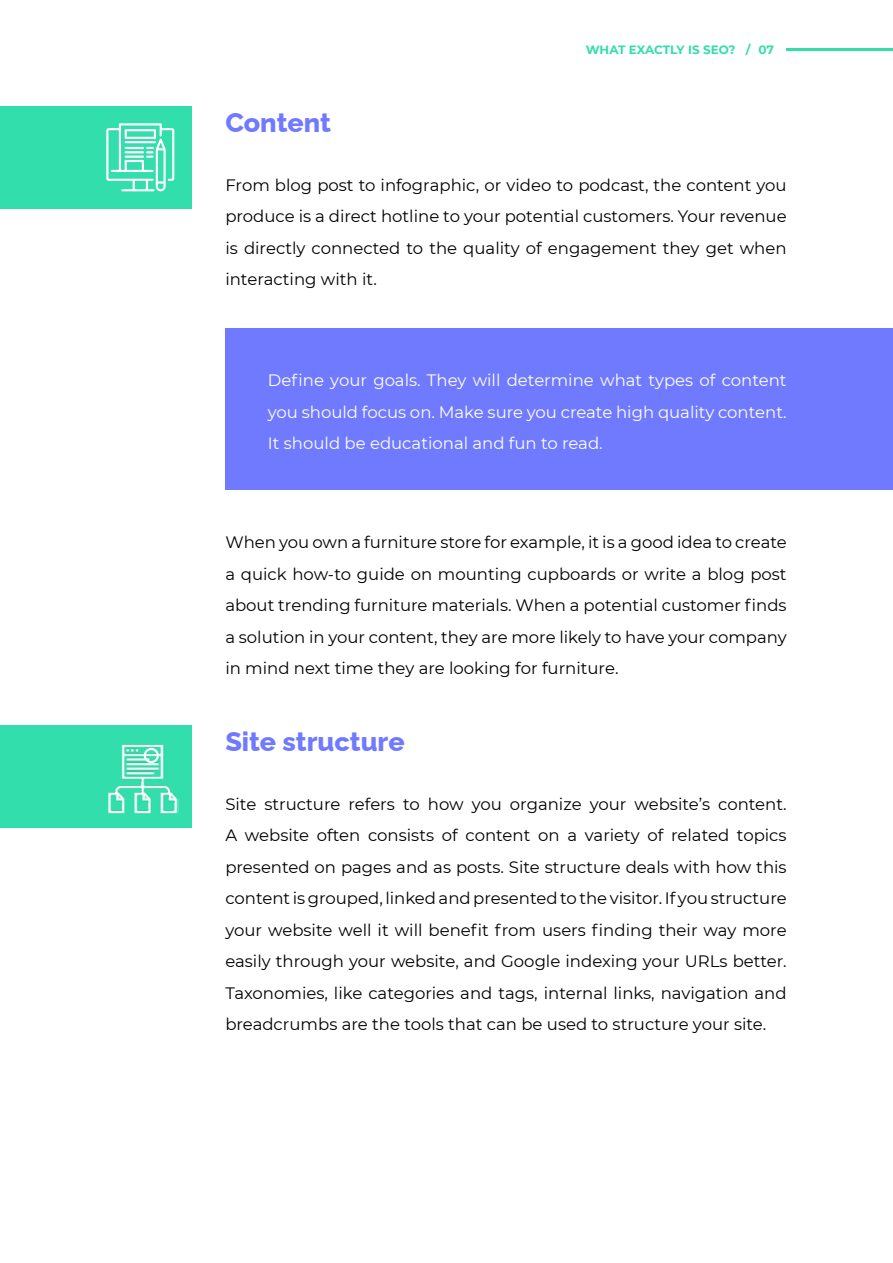
<style>
.page{position:relative;width:893px;height:1263px;background:#fff}
.page>*{position:absolute;margin:0;border:0;box-sizing:border-box;transform-origin:0 0}
.t1{font:800 27px "Raleway";color:#707aff}
.t2{font:16.5px/31.5px "Montserrat";color:#000;text-align:justify}
.t3{font:16.5px/31.5px "Montserrat";color:#fff;text-align:justify}
.t4{font:700 12px "Montserrat";letter-spacing:-.01em;color:#32deac}
</style>
<div class="page">
<hr style="left:787px;top:49px;width:106px;height:2px;background:#32deac">
<div style="left:0;top:106px;width:191px;height:102px;background:#32deac"></div>
<div style="left:0;top:725px;width:191px;height:102px;background:#32deac"></div>
<div style="left:225px;top:328px;width:668px;height:162px;background:#707aff"></div>
<svg style="left:106px;top:123px;width:68px;height:68px"></svg>
<img style="left:108px;top:744px;width:70px;height:70px">
<svg style="left:144px;top:748px;width:15px;height:15px"></svg>
<h1 class="t1" style="left:225px;top:101px;width:107px">Content</h1>
<p class="t4" style="left:586px;top:41px;width:190px">WHAT EXACTLY I S SEO? / 07</p>
<p class="t2" style="left:225px;top:169px;width:563px">From blog post to infographic, or video to podcast, the content you produce is a direct hotline to your potential customers. Your revenue is directly connected to the quality of engagement they get when interacting with it.</p>
<p class="t3" style="left:268px;top:364px;width:520px">Define your goals. They will determine what types of content you should focus on. Make sure you create high quality content.<br>It should be educational and fun to read.</p>
<p class="t2" style="left:225px;top:526px;width:563px">When you own a furniture store for example, it is a good idea to create a quick how-to guide on mounting cupboards or write a blog post about trending furniture materials. When a potential customer finds a solution in your content, they are more likely to have your company in mind next time they are looking for furniture.</p>
<h1 class="t1" style="left:225px;top:719px;width:181px">Site structure</h1>
<p class="t2" style="left:225px;top:787px;width:563px">Site structure refers to how you organize your website’s content.<br>A website often consists of content on a variety of related topics presented on pages and as posts. Site structure deals with how this content is grouped, linked and presented to the visitor. If you structure your website well it will benefit from users finding their way more easily through your website, and Google indexing your URLs better.<br>Taxonomies, like categories and tags, internal links, navigation and breadcrumbs are the tools that can be used to structure your site.</p>
</div>
